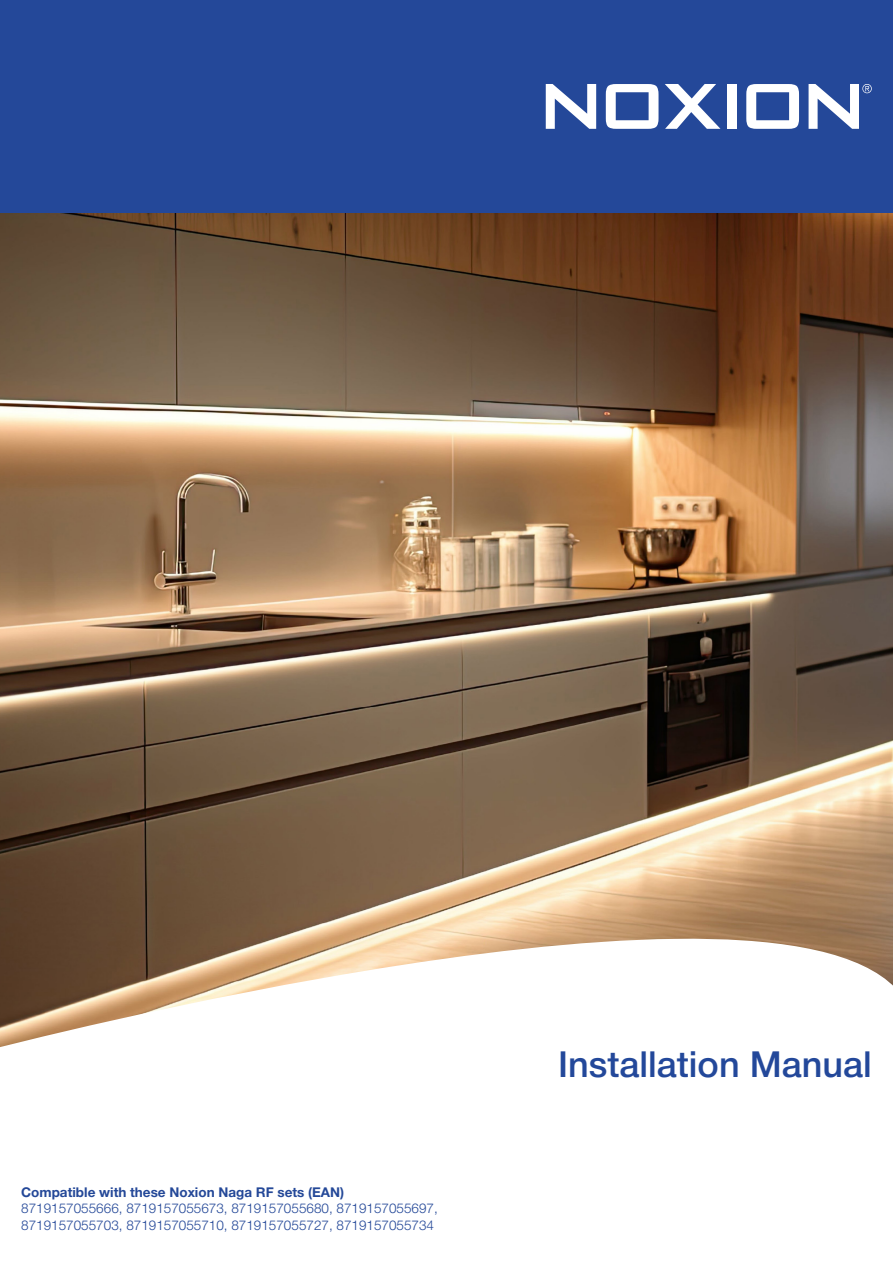
<style>
.page{position:relative;width:893px;height:1263px;background:#fff}
.page>*{position:absolute;margin:0;border:0;box-sizing:border-box;transform-origin:0 0}
.t1{font:500 36px "Helvetica Neue";color:#23489a}
.t2{font:300 13.5px/16.2px "Helvetica Neue";color:#244898}
.t3{font:700 13.5px "Helvetica Neue";color:#244898}
</style>
<div class="page">
<img style="left:0;top:213px;width:893px;height:629px">
<div style="left:0;top:0;width:893px;height:213px;background:#244899"></div>
<svg style="left:546px;top:84px;width:50px;height:45px"></svg>
<svg style="left:606px;top:84px;width:52px;height:45px"></svg>
<svg style="left:665px;top:84px;width:55px;height:45px"></svg>
<div style="left:727px;top:84px;width:10px;height:45px;background:#fff"></div>
<svg style="left:746px;top:84px;width:53px;height:45px"></svg>
<svg style="left:809px;top:84px;width:63px;height:45px"></svg>
<svg style="left:0;top:842px;width:893px;height:205px"></svg>
<p class="t3" style="left:21px;top:1182px;width:324px">Compatible with these Noxion Naga RF sets (EAN)</p>
<p class="t2" style="left:21px;top:1199px;width:418px">8719157055666, 8719157055673, 8719157055680, 8719157055697,<br>8719157055703, 8719157055710, 8719157055727, 8719157055734</p>
<p class="t1" style="left:558px;top:1035px;width:315px">Installation Manual</p>
</div>
